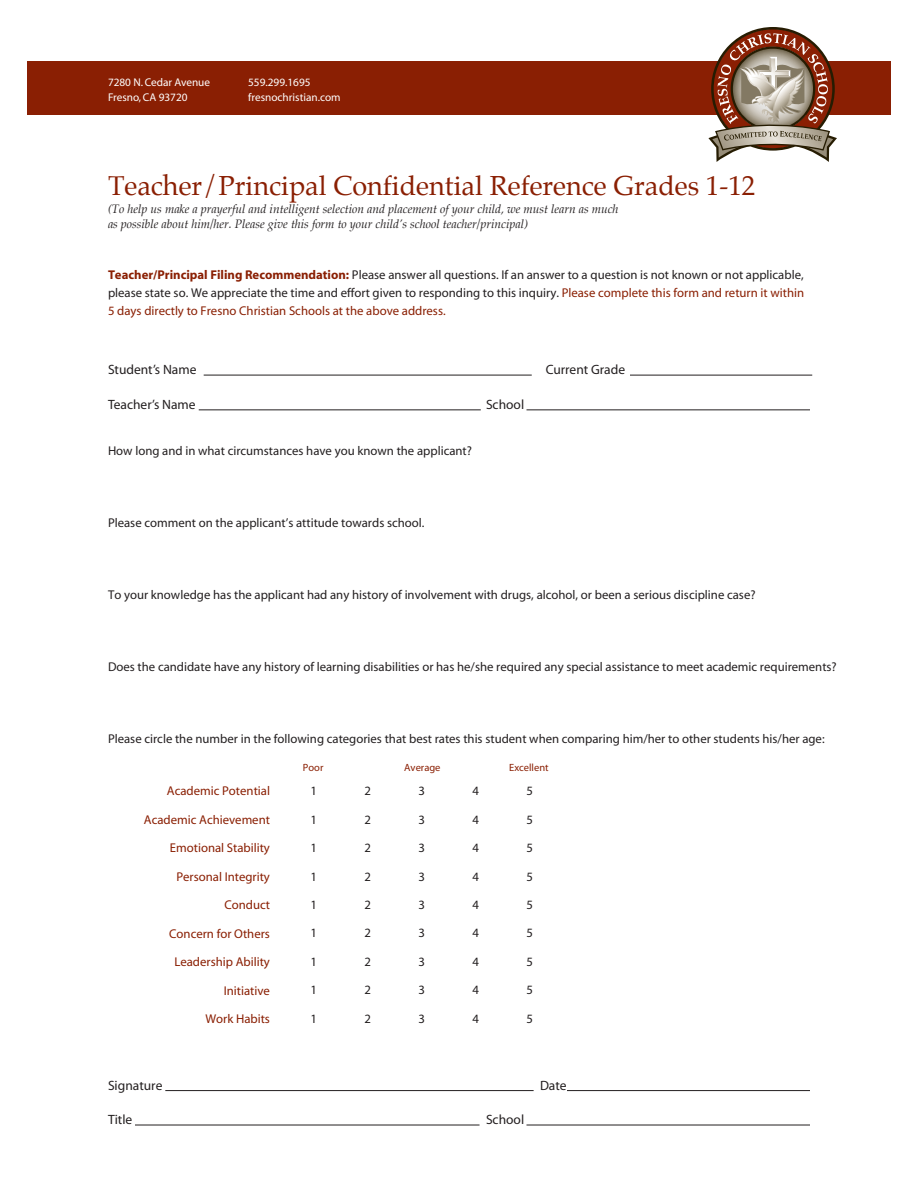
<style>
.page{position:relative;width:918px;height:1188px;background:#fff}
.page>*{position:absolute;margin:0;border:0;box-sizing:border-box;transform-origin:0 0}
.t1{font:27px "Palatino";color:#8a1f03}
.t2{font:13.5px "Myriad";color:#231f20}
.t3{font:12.75px/18px "Myriad";color:#231f20;text-align:justify}
.t4{font:12.75px "Myriad";color:#8a1f03}
.t5{font:italic 12px/15px "Palatino";color:#231f20}
.t6{font:11.25px/15px "Myriad";color:#fff}
.t7{font:10.5px "Myriad";color:#8a1f03}
.s1{font-weight:700;color:#8a1f03}
.s2{color:#8a1f03}
</style>
<div class="page">
<div style="left:27px;top:61px;width:864px;height:54px;background:#8a1f03"></div>
<hr style="left:165px;top:1090px;width:369px;height:1px;background:#231f20">
<hr style="left:567px;top:1090px;width:243px;height:1px;background:#231f20">
<hr style="left:526px;top:1125px;width:284px;height:1px;background:#231f20">
<hr style="left:135px;top:1125px;width:345px;height:1px;background:#231f20">
<hr style="left:204px;top:375px;width:328px;height:1px;background:#231f20">
<hr style="left:526px;top:410px;width:284px;height:1px;background:#231f20">
<hr style="left:630px;top:375px;width:182px;height:1px;background:#231f20">
<hr style="left:199px;top:410px;width:282px;height:1px;background:#231f20">
<svg style="left:708px;top:27px;width:129px;height:135px"></svg>
<p class="t6" style="left:108px;top:76px;width:104px">7280 N. Cedar Avenue<br>Fresno, CA 93720</p>
<p class="t6" style="left:248px;top:76px;width:94px">559.299.1695 fresnochristian.com</p>
<p class="t1" style="left:108px;top:168px;width:649px">Teacher/Principal Confidential Reference Grades 1-12</p>
<p class="t5" style="left:108px;top:203px;width:512px">(To help us make a prayerful and intelligent selection and placement of your child, we must learn as much as possible about him/her. Please give this form to your child’s school teacher/principal)</p>
<p class="t3" style="left:108px;top:266px;width:698px"><span class="s1">Teacher/Principal Filing Recommendation:</span> Please answer all questions. If an answer to a question is not known or not applicable, please state so. We appreciate the time and effort given to responding to this inquiry. <span class="s2">Please complete this form and return it within 5 days directly to Fresno Christian Schools at the above address.</span></p>
<p class="t2" style="left:108px;top:363px;width:90px">Student’s Name</p>
<p class="t2" style="left:546px;top:363px;width:81px">Current Grade</p>
<p class="t2" style="left:108px;top:397px;width:89px">Teacher’s Name</p>
<p class="t2" style="left:486px;top:397px;width:40px">School</p>
<p class="t3" style="left:108px;top:442px;width:366px">How long and in what circumstances have you known the applicant?</p>
<p class="t3" style="left:108px;top:514px;width:318px">Please comment on the applicant’s attitude towards school.</p>
<p class="t3" style="left:108px;top:586px;width:649px">To your knowledge has the applicant had any history of involvement with drugs, alcohol, or been a serious discipline case?</p>
<p class="t3" style="left:108px;top:658px;width:730px">Does the candidate have any history of learning disabilities or has he/she required any special assistance to meet academic requirements?</p>
<p class="t3" style="left:108px;top:730px;width:718px">Please circle the number in the following categories that best rates this student when comparing him/her to other students his/her age:</p>
<p class="t4" style="left:167px;top:784px;width:105px">Academic Potential</p>
<p class="t4" style="left:144px;top:813px;width:128px">Academic Achievement</p>
<p class="t4" style="left:170px;top:841px;width:102px">Emotional Stability</p>
<p class="t4" style="left:176px;top:870px;width:95px">Personal Integrity</p>
<p class="t4" style="left:224px;top:898px;width:47px">Conduct</p>
<p class="t4" style="left:169px;top:927px;width:102px">Concern for Others</p>
<p class="t4" style="left:174px;top:955px;width:97px">Leadership Ability</p>
<p class="t4" style="left:224px;top:984px;width:48px">Initiative</p>
<p class="t4" style="left:205px;top:1012px;width:66px">Work Habits</p>
<p class="t7" style="left:303px;top:762px;width:22px">Poor</p>
<p class="t7" style="left:404px;top:762px;width:38px">Average</p>
<p class="t7" style="left:509px;top:762px;width:41px">Excellent</p>
<p class="t3" style="left:310px;top:782px;width:8px">1</p>
<p class="t3" style="left:364px;top:782px;width:8px">2</p>
<p class="t3" style="left:418px;top:782px;width:8px">3</p>
<p class="t3" style="left:472px;top:782px;width:8px">4</p>
<p class="t3" style="left:526px;top:782px;width:8px">5</p>
<p class="t3" style="left:310px;top:811px;width:8px">1</p>
<p class="t3" style="left:364px;top:811px;width:8px">2</p>
<p class="t3" style="left:418px;top:811px;width:8px">3</p>
<p class="t3" style="left:472px;top:811px;width:8px">4</p>
<p class="t3" style="left:526px;top:811px;width:8px">5</p>
<p class="t3" style="left:310px;top:839px;width:8px">1</p>
<p class="t3" style="left:364px;top:839px;width:8px">2</p>
<p class="t3" style="left:418px;top:839px;width:8px">3</p>
<p class="t3" style="left:472px;top:839px;width:8px">4</p>
<p class="t3" style="left:526px;top:839px;width:8px">5</p>
<p class="t3" style="left:310px;top:868px;width:8px">1</p>
<p class="t3" style="left:364px;top:868px;width:8px">2</p>
<p class="t3" style="left:418px;top:868px;width:8px">3</p>
<p class="t3" style="left:472px;top:868px;width:8px">4</p>
<p class="t3" style="left:526px;top:868px;width:8px">5</p>
<p class="t3" style="left:310px;top:896px;width:8px">1</p>
<p class="t3" style="left:364px;top:896px;width:8px">2</p>
<p class="t3" style="left:418px;top:896px;width:8px">3</p>
<p class="t3" style="left:472px;top:896px;width:8px">4</p>
<p class="t3" style="left:526px;top:896px;width:8px">5</p>
<p class="t3" style="left:310px;top:925px;width:8px">1</p>
<p class="t3" style="left:364px;top:925px;width:8px">2</p>
<p class="t3" style="left:418px;top:925px;width:8px">3</p>
<p class="t3" style="left:472px;top:925px;width:8px">4</p>
<p class="t3" style="left:526px;top:925px;width:8px">5</p>
<p class="t3" style="left:310px;top:953px;width:8px">1</p>
<p class="t3" style="left:364px;top:953px;width:8px">2</p>
<p class="t3" style="left:418px;top:953px;width:8px">3</p>
<p class="t3" style="left:472px;top:953px;width:8px">4</p>
<p class="t3" style="left:526px;top:953px;width:8px">5</p>
<p class="t3" style="left:310px;top:982px;width:8px">1</p>
<p class="t3" style="left:364px;top:982px;width:8px">2</p>
<p class="t3" style="left:418px;top:982px;width:8px">3</p>
<p class="t3" style="left:472px;top:982px;width:8px">4</p>
<p class="t3" style="left:526px;top:982px;width:8px">5</p>
<p class="t3" style="left:310px;top:1010px;width:8px">1</p>
<p class="t3" style="left:364px;top:1010px;width:8px">2</p>
<p class="t3" style="left:418px;top:1010px;width:8px">3</p>
<p class="t3" style="left:472px;top:1010px;width:8px">4</p>
<p class="t3" style="left:526px;top:1010px;width:8px">5</p>
<p class="t2" style="left:108px;top:1078px;width:56px">Signature</p>
<p class="t2" style="left:540px;top:1078px;width:28px">Date</p>
<p class="t2" style="left:108px;top:1113px;width:26px">Title</p>
<p class="t2" style="left:486px;top:1113px;width:40px">School</p>
</div>
